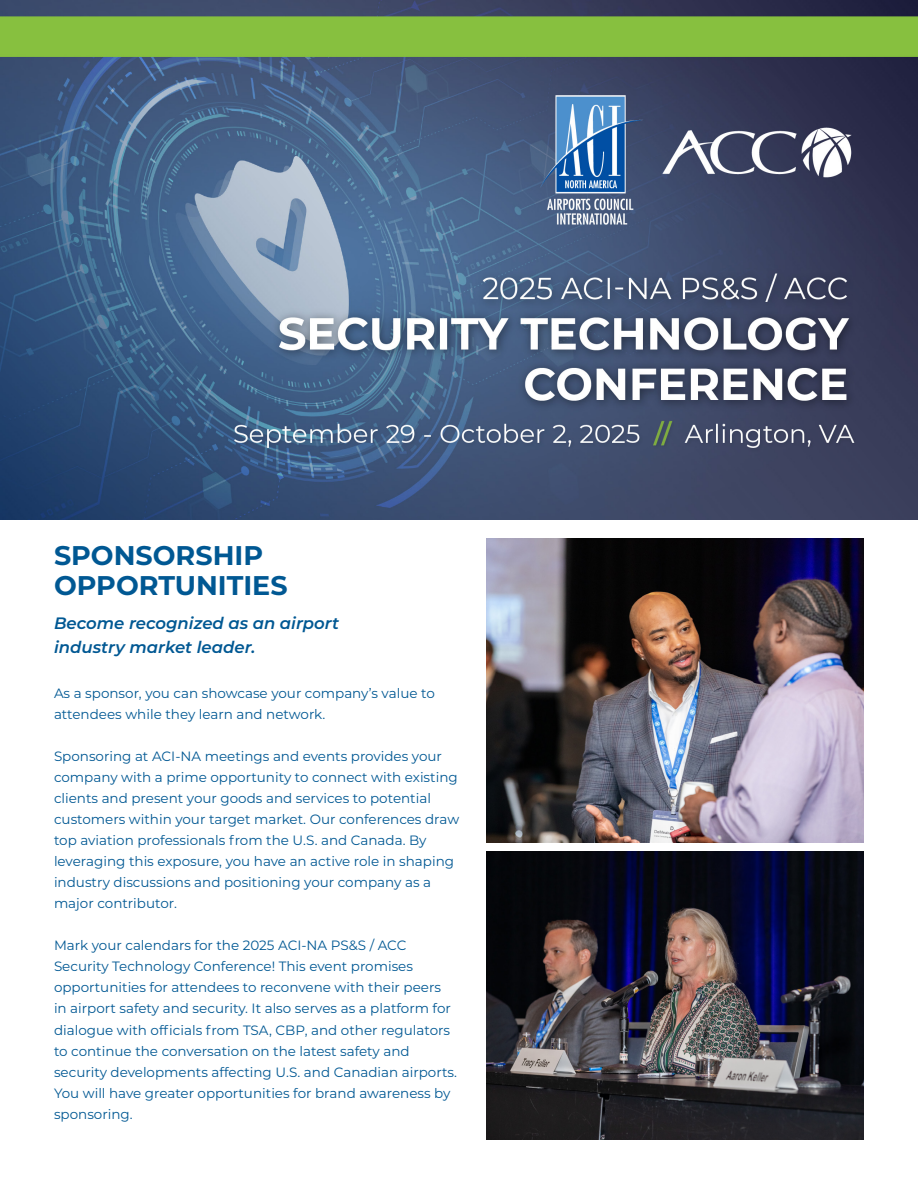
<style>
.page{position:relative;width:918px;height:1188px;background:#fff}
.page>*{position:absolute;margin:0;border:0;box-sizing:border-box;transform-origin:0 0}
.t1{font:700 27px/30px "Montserrat";color:#005893}
.t2{font:italic 600 16.5px/24px "Montserrat";color:#005893}
.t3{font:13.5px/21px "Montserrat";color:#005893}
</style>
<div class="page">
<img style="left:0;top:0;width:918px;height:519px">
<img style="left:486px;top:852px;width:378px;height:288px">
<img style="left:486px;top:539px;width:378px;height:303px">
<h1 class="t1" style="left:54px;top:539px;width:235px">SPONSORSHIP<br>OPPORTUNITIES</h1>
<p class="t2" style="left:54px;top:611px;width:287px">Become recognized as an airport industry market leader.</p>
<p class="t3" style="left:54px;top:683px;width:382px">As a sponsor, you can showcase your company’s value to attendees while they learn and network.</p>
<p class="t3" style="left:54px;top:746px;width:407px">Sponsoring at ACI-NA meetings and events provides your company with a prime opportunity to connect with existing clients and present your goods and services to potential customers within your target market. Our conferences draw top aviation professionals from the U.S. and Canada. By leveraging this exposure, you have an active role in shaping industry discussions and positioning your company as a major contributor.</p>
<p class="t3" style="left:54px;top:935px;width:404px">Mark your calendars for the 2025 ACI-NA PS&amp;S / ACC Security Technology Conference! This event promises opportunities for attendees to reconvene with their peers in airport safety and security. It also serves as a platform for dialogue with officials from TSA, CBP, and other regulators to continue the conversation on the latest safety and security developments affecting U.S. and Canadian airports.<br>You will have greater opportunities for brand awareness by sponsoring.</p>
</div>
